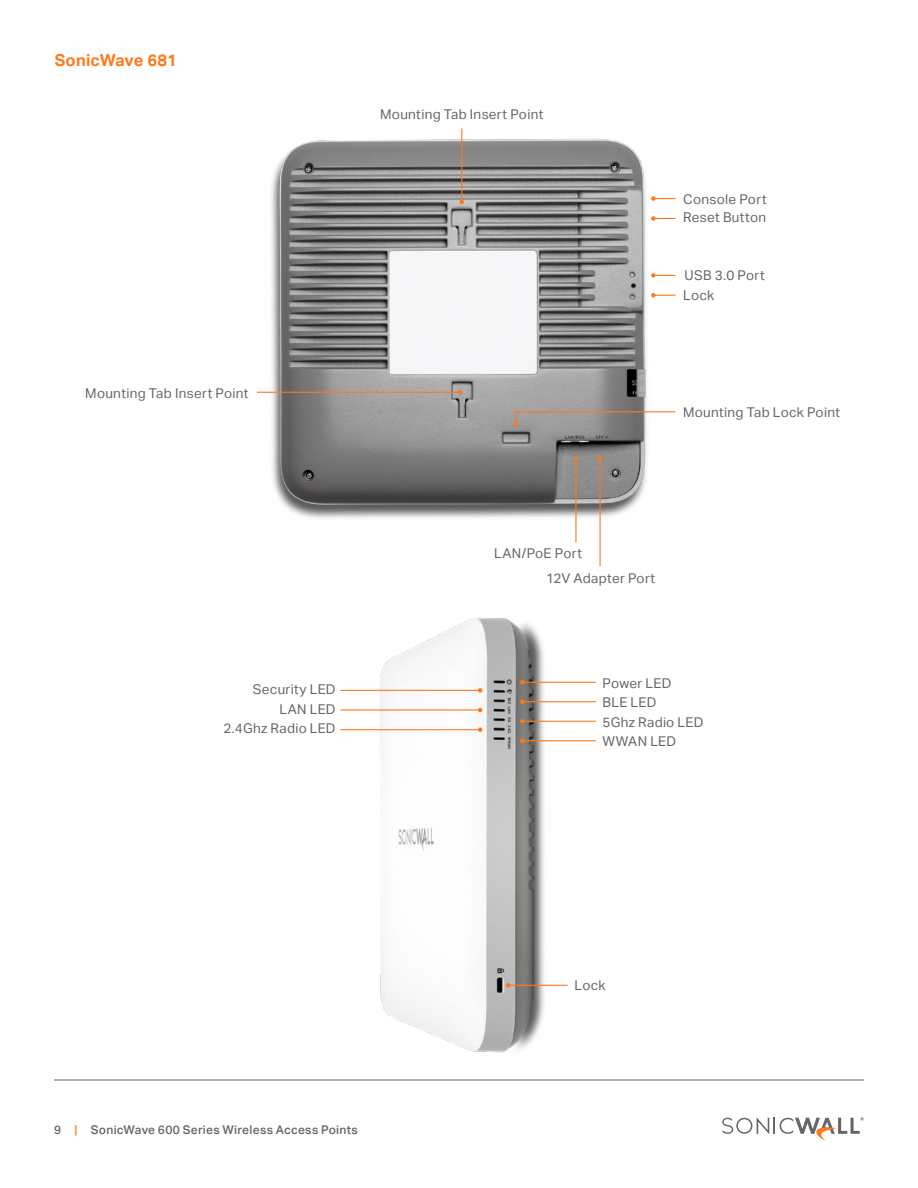
<style>
.page{position:relative;width:918px;height:1188px;background:#fff}
.page>*{position:absolute;margin:0;border:0;box-sizing:border-box;transform-origin:0 0}
.t1{font:700 16.5px "Aktiv Grotesk";letter-spacing:.005em;color:#ff791a}
.t2{font:13.5px/19.5px "Aktiv Grotesk";letter-spacing:.02em;color:#666}
.t3{font:500 12px "Aktiv Grotesk";letter-spacing:.025em;color:#666}
.s1{color:#ff791a}
</style>
<div class="page">
<svg style="left:722px;top:1117px;width:142px;height:24px"></svg>
<hr style="left:54px;top:1080px;width:810px;height:1px;background:#666">
<img style="left:364px;top:618px;width:192px;height:435px">
<img style="left:265px;top:129px;width:382px;height:396px">
<hr style="left:522px;top:682px;width:74px;height:1px;background:#ff791a">
<svg style="left:520px;top:680px;width:5px;height:5px"></svg>
<hr style="left:522px;top:701px;width:74px;height:1px;background:#ff791a">
<svg style="left:520px;top:700px;width:5px;height:4px"></svg>
<hr style="left:522px;top:721px;width:74px;height:1px;background:#ff791a">
<svg style="left:520px;top:719px;width:5px;height:5px"></svg>
<hr style="left:522px;top:740px;width:74px;height:1px;background:#ff791a">
<svg style="left:520px;top:739px;width:5px;height:4px"></svg>
<hr style="left:257px;top:392px;width:203px;height:1px;background:#ff791a">
<svg style="left:458px;top:390px;width:4px;height:4px"></svg>
<hr style="left:575px;top:459px;width:2px;height:83px;background:#ff791a">
<svg style="left:574px;top:456px;width:4px;height:5px"></svg>
<hr style="left:600px;top:459px;width:1px;height:107px;background:#ff791a">
<svg style="left:598px;top:456px;width:4px;height:5px"></svg>
<hr style="left:461px;top:128px;width:1px;height:74px;background:#ff791a">
<svg style="left:460px;top:200px;width:4px;height:4px"></svg>
<svg style="left:651px;top:293px;width:24px;height:5px"></svg>
<svg style="left:651px;top:216px;width:24px;height:5px"></svg>
<svg style="left:651px;top:273px;width:24px;height:5px"></svg>
<svg style="left:651px;top:196px;width:24px;height:5px"></svg>
<hr style="left:341px;top:690px;width:139px;height:1px;background:#ff791a">
<svg style="left:478px;top:688px;width:4px;height:5px"></svg>
<hr style="left:341px;top:709px;width:139px;height:2px;background:#ff791a">
<svg style="left:478px;top:708px;width:4px;height:4px"></svg>
<hr style="left:341px;top:729px;width:139px;height:1px;background:#ff791a">
<svg style="left:478px;top:727px;width:4px;height:5px"></svg>
<svg style="left:514px;top:411px;width:162px;height:15px"></svg>
<hr style="left:508px;top:985px;width:60px;height:1px;background:#ff791a">
<svg style="left:506px;top:983px;width:5px;height:5px"></svg>
<p class="t1" style="left:55px;top:50px;width:124px">SonicWave 681</p>
<p class="t2" style="left:85px;top:383px;width:165px">Mounting Tab Insert Point</p>
<p class="t2" style="left:380px;top:105px;width:165px">Mounting Tab Insert Point</p>
<p class="t2" style="left:683px;top:190px;width:85px;line-height:18.1px">Console Port<br>Reset Button</p>
<p class="t2" style="left:683px;top:266px;width:83px">USB 3.0 Port<br>Lock</p>
<p class="t2" style="left:683px;top:402px;width:158px">Mounting Tab Lock Point</p>
<p class="t2" style="left:223px;top:679px;width:114px;text-align:right">Security LED<br>LAN LED<br>2.4Ghz Radio LED</p>
<p class="t2" style="left:546px;top:540px;width:111px;line-height:25.7px;text-indent:-52px">LAN/PoE Port<br>12V Adapter Port</p>
<p class="t2" style="left:603px;top:673px;width:102px">Power LED<br>BLE LED<br>5Ghz Radio LED<br>WWAN LED</p>
<p class="t3" style="left:54px;top:1123px;width:305px">9 <span class="s1">|</span> SonicWave 600 Series Wireless Access Points</p>
<p class="t2" style="left:575px;top:975px;width:33px">Lock</p>
</div>
